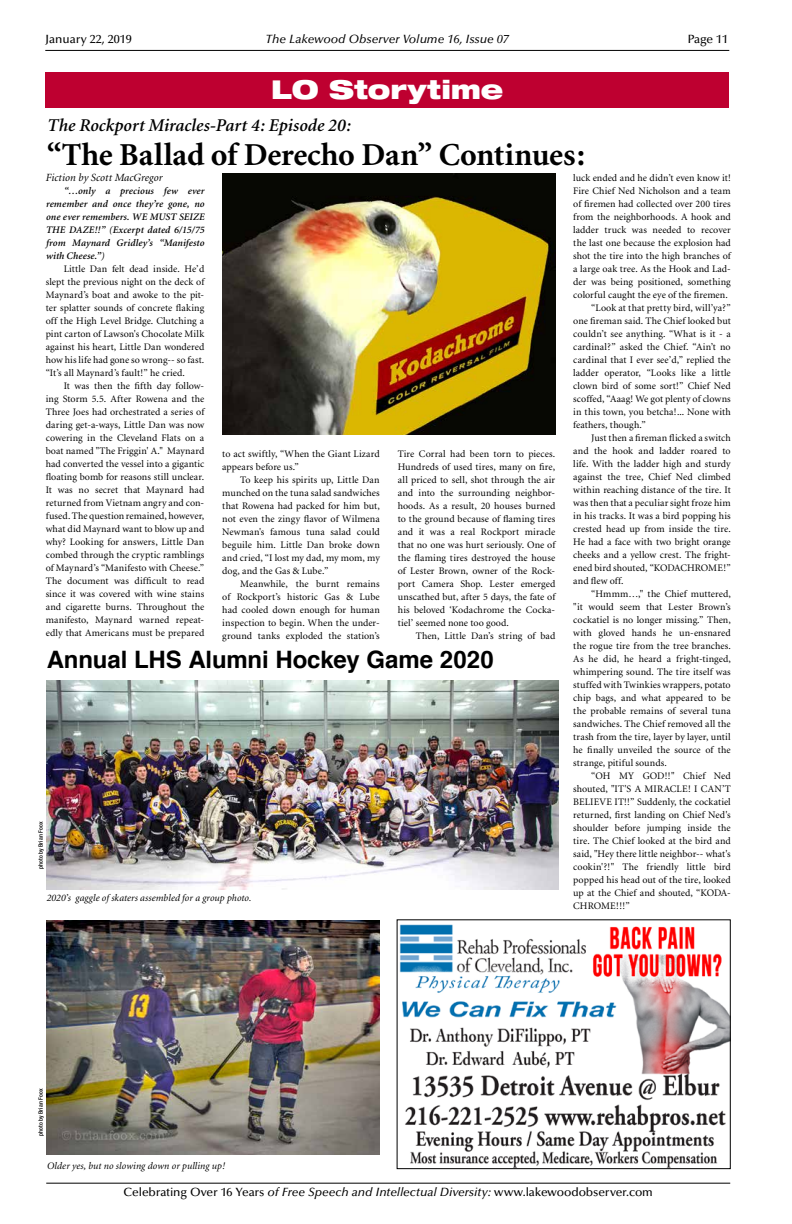
<style>
.page{position:relative;width:792px;height:1224px;background:#fff}
.page>*{position:absolute;margin:0;border:0;box-sizing:border-box;transform-origin:0 0}
.t1{font:700 32px "Minion";letter-spacing:-.005em;color:#000}
.t2{font:900 expanded 26px "Helvetica Neue";letter-spacing:-.005em;color:#fff}
.t3{font:700 24px "Helvetica";letter-spacing:-.005em;color:#000}
.t4{font:italic 600 18px "Minion";color:#000}
.t5{font:500 12px "Optima";letter-spacing:-.01em;color:#000}
.t6{font:italic 500 12px "Optima";color:#000}
.t7{font:italic 11px "Minion";letter-spacing:.005em;color:#000}
.t8{font:10px/13px "Minion";letter-spacing:.005em;color:#000;text-align:justify}
.t9{font:italic 600 10px/13px "Minion";letter-spacing:.01em;color:#000;text-align:justify}
.t10{font:italic 10px "Minion";letter-spacing:.005em;color:#000}
.t11{font:500 condensed 6px "Helvetica Neue";letter-spacing:.025em;color:#000}
.s1{font-style:italic}
</style>
<div class="page">
<hr style="left:45px;top:50px;width:684px;height:1px;background:#000">
<hr style="left:46px;top:1183px;width:684px;height:1px;background:#000">
<div style="left:45px;top:72px;width:684px;height:36px;background:#be0030"></div>
<img style="left:222px;top:173px;width:333px;height:261px">
<img style="left:399px;top:924px;width:330px;height:243px">
<div style="left:397px;top:919px;width:334px;height:250px;border:1px solid #000"></div>
<img style="left:47px;top:681px;width:511px;height:209px">
<img style="left:47px;top:920px;width:333px;height:234px">
<p class="t5" style="left:45px;top:32px;width:88px">January 22, 2019</p>
<p class="t6" style="left:266px;top:32px;width:245px">The Lakewood Observer Volume 16, Issue 07</p>
<p class="t5" style="left:688px;top:32px;width:42px">Page 11</p>
<h2 class="t2" style="left:271px;top:73px;width:234px">LO Storytime</h2>
<h3 class="t4" style="left:47px;top:116px;width:305px">The Rockport Miracles-Part 4: Episode 20:</h3>
<h1 class="t1" style="left:47px;top:138px;width:540px">“The Ballad of Derecho Dan” Continues:</h1>
<p class="t8" style="left:573px;top:171px;width:159px">luck ended and he didn’t even know it!</p>
<p class="t8" style="left:573px;top:184px;width:159px">Fire Chief Ned Nicholson and a team</p>
<p class="t8" style="left:573px;top:197px;width:159px">of firemen had collected over 200 tires</p>
<p class="t8" style="left:573px;top:210px;width:159px">from the neighborhoods. A hook and</p>
<p class="t8" style="left:573px;top:223px;width:159px">ladder truck was needed to recover</p>
<p class="t8" style="left:573px;top:236px;width:159px">the last one because the explosion had</p>
<p class="t8" style="left:573px;top:249px;width:159px">shot the tire into the high branches of</p>
<p class="t8" style="left:573px;top:262px;width:159px">a large oak tree. As the Hook and Lad-</p>
<p class="t8" style="left:573px;top:275px;width:159px">der was being positioned, something</p>
<p class="t8" style="left:573px;top:288px;width:156px">colorful caught the eye of the firemen.</p>
<p class="t8" style="left:591px;top:301px;width:141px">“Look at that pretty bird, will’ya?”</p>
<p class="t8" style="left:573px;top:314px;width:159px">one fireman said. The Chief looked but</p>
<p class="t8" style="left:573px;top:327px;width:159px">couldn’t see anything. “What is it - a</p>
<p class="t8" style="left:573px;top:340px;width:159px">cardinal?” asked the Chief. “Ain’t no</p>
<p class="t8" style="left:573px;top:353px;width:159px">cardinal that I ever see’d,” replied the</p>
<p class="t8" style="left:573px;top:366px;width:159px">ladder operator, “Looks like a little</p>
<p class="t8" style="left:573px;top:379px;width:159px">clown bird of some sort!” Chief Ned</p>
<p class="t8" style="left:573px;top:392px;width:159px">scoffed, “Aaag! We got plenty of clowns</p>
<p class="t8" style="left:573px;top:405px;width:159px">in this town, you betcha!... None with</p>
<p class="t8" style="left:573px;top:418px;width:74px">feathers, though.”</p>
<p class="t8" style="left:591px;top:431px;width:141px">Just then a fireman flicked a switch</p>
<p class="t8" style="left:573px;top:444px;width:159px">and the hook and ladder roared to</p>
<p class="t8" style="left:573px;top:457px;width:159px">life. With the ladder high and sturdy</p>
<p class="t8" style="left:573px;top:470px;width:159px">against the tree, Chief Ned climbed</p>
<p class="t8" style="left:573px;top:483px;width:159px">within reaching distance of the tire. It</p>
<p class="t8" style="left:573px;top:496px;width:159px">was then that a peculiar sight froze him</p>
<p class="t8" style="left:573px;top:509px;width:159px">in his tracks. It was a bird popping his</p>
<p class="t8" style="left:573px;top:522px;width:159px">crested head up from inside the tire.</p>
<p class="t8" style="left:573px;top:535px;width:159px">He had a face with two bright orange</p>
<p class="t8" style="left:573px;top:548px;width:159px">cheeks and a yellow crest. The fright-</p>
<p class="t8" style="left:573px;top:561px;width:159px">ened bird shouted, “KODACHROME!”</p>
<p class="t8" style="left:573px;top:574px;width:52px">and flew off.</p>
<p class="t8" style="left:591px;top:587px;width:141px">“Hmmm…," the Chief muttered,</p>
<p class="t8" style="left:573px;top:600px;width:159px">"it would seem that Lester Brown’s</p>
<p class="t8" style="left:573px;top:613px;width:159px">cockatiel is no longer missing.” Then,</p>
<p class="t8" style="left:573px;top:626px;width:159px">with gloved hands he un-ensnared</p>
<p class="t8" style="left:573px;top:639px;width:159px">the rogue tire from the tree branches.</p>
<p class="t8" style="left:573px;top:652px;width:159px">As he did, he heard a fright-tinged,</p>
<p class="t8" style="left:573px;top:665px;width:159px">whimpering sound. The tire itself was</p>
<p class="t8" style="left:573px;top:678px;width:159px">stuffed with Twinkies wrappers, potato</p>
<p class="t8" style="left:573px;top:691px;width:159px">chip bags, and what appeared to be</p>
<p class="t8" style="left:573px;top:704px;width:159px">the probable remains of several tuna</p>
<p class="t8" style="left:573px;top:717px;width:159px">sandwiches. The Chief removed all the</p>
<p class="t8" style="left:573px;top:730px;width:159px">trash from the tire, layer by layer, until</p>
<p class="t8" style="left:573px;top:743px;width:159px">he finally unveiled the source of the</p>
<p class="t8" style="left:573px;top:756px;width:95px">strange, pitiful sounds.</p>
<p class="t8" style="left:591px;top:769px;width:141px">“OH MY GOD!!" Chief Ned</p>
<p class="t8" style="left:573px;top:782px;width:159px">shouted, "IT'S A MIRACLE! I CAN’T</p>
<p class="t8" style="left:573px;top:795px;width:159px">BELIEVE IT!!” Suddenly, the cockatiel</p>
<p class="t8" style="left:573px;top:808px;width:159px">returned, first landing on Chief Ned's</p>
<p class="t8" style="left:573px;top:821px;width:159px">shoulder before jumping inside the</p>
<p class="t8" style="left:573px;top:834px;width:159px">tire. The Chief looked at the bird and</p>
<p class="t8" style="left:573px;top:847px;width:159px">said, "Hey there little neighbor-- what's</p>
<p class="t8" style="left:573px;top:860px;width:159px">cookin'?!" The friendly little bird</p>
<p class="t8" style="left:573px;top:873px;width:159px">popped his head out of the tire, looked</p>
<p class="t8" style="left:573px;top:886px;width:159px">up at the Chief and shouted, “KODA-</p>
<p class="t8" style="left:573px;top:899px;width:58px">CHROME!!!”</p>
<p class="t7" style="left:46px;top:172px;width:118px">Fiction by Scott MacGregor</p>
<p class="t9" style="left:46px;top:185px;width:160px;text-indent:18px">“…only a precious few ever remember and once they’re gone, no one ever remembers. WE MUST SEIZE THE DAZE!!” (Excerpt dated 6/15/75 from Maynard Gridley’s “Manifesto with Cheese.”)</p>
<p class="t8" style="left:46px;top:263px;width:160px;text-indent:18px">Little Dan felt dead inside. He’d slept the previous night on the deck of Maynard’s boat and awoke to the pit&shy;ter splatter sounds of concrete flaking off the High Level Bridge. Clutching a pint carton of Lawson's Chocolate Milk against his heart, Little Dan wondered how his life had gone so wrong-- so fast. “It’s all Maynard’s fault!” he cried.</p>
<p class="t8" style="left:46px;top:380px;width:160px;text-indent:18px">It was then the fifth day follow&shy;ing Storm 5.5. After Rowena and the Three Joes had orchestrated a series of daring get-a-ways, Little Dan was now cowering in the Cleveland Flats on a boat named "The Friggin' A." Maynard had converted the vessel into a gigantic floating bomb for reasons still unclear.<br>It was no secret that Maynard had returned from Vietnam angry and con&shy;fused. The question remained, however, what did Maynard want to blow up and why? Looking for answers, Little Dan combed through the cryptic ramblings of Maynard’s “Manifesto with Cheese.” The document was difficult to read since it was covered with wine stains and cigarette burns. Throughout the manifesto, Maynard warned repeat&shy;edly that Americans must be prepared</p>
<p class="t8" style="left:222px;top:447px;width:159px">to act swiftly, “When the Giant Lizard appears before us.”</p>
<p class="t8" style="left:222px;top:473px;width:159px;text-indent:18px">To keep his spirits up, Little Dan munched on the tuna salad sandwiches that Rowena had packed for him but, not even the zingy flavor of Wilmena Newman's famous tuna salad could beguile him. Little Dan broke down and cried, “I lost my dad, my mom, my dog, and the Gas &amp; Lube.”</p>
<p class="t8" style="left:222px;top:577px;width:159px;text-indent:18px">Meanwhile, the burnt remains of Rockport’s historic Gas &amp; Lube had cooled down enough for human inspection to begin. When the under&shy;ground tanks exploded the station’s</p>
<p class="t8" style="left:398px;top:447px;width:159px">Tire Corral had been torn to pieces.<br>Hundreds of used tires, many on fire, all priced to sell, shot through the air and into the surrounding neighbor&shy;hoods. As a result, 20 houses burned to the ground because of flaming tires and it was a real Rockport miracle that no one was hurt seriously. One of the flaming tires destroyed the house of Lester Brown, owner of the Rock&shy;port Camera Shop. Lester emerged unscathed but, after 5 days, the fate of his beloved ‘Kodachrome the Cocka&shy;tiel’ seemed none too good.</p>
<p class="t8" style="left:416px;top:629px;width:141px">Then, Little Dan’s string of bad</p>
<h3 class="t3" style="left:47px;top:640px;width:448px">Annual LHS Alumni Hockey Game 2020</h3>
<p class="t11" style="left:37px;top:869px;width:49px;rotate:-90deg">photo by Brian Foox</p>
<p class="t10" style="left:47px;top:893px;width:206px">2020’s gaggle of skaters assembled for a group photo.</p>
<p class="t11" style="left:37px;top:1136px;width:49px;rotate:-90deg">photo by Brian Foox</p>
<p class="t10" style="left:47px;top:1161px;width:179px">Older yes, but no slowing down or pulling up!</p>
<p class="t5" style="left:124px;top:1186px;width:531px">Celebrating Over 16 Years <span class="s1">of Free Speech and Intellectual Diversity:</span> www.lakewoodobserver.com</p>
</div>
